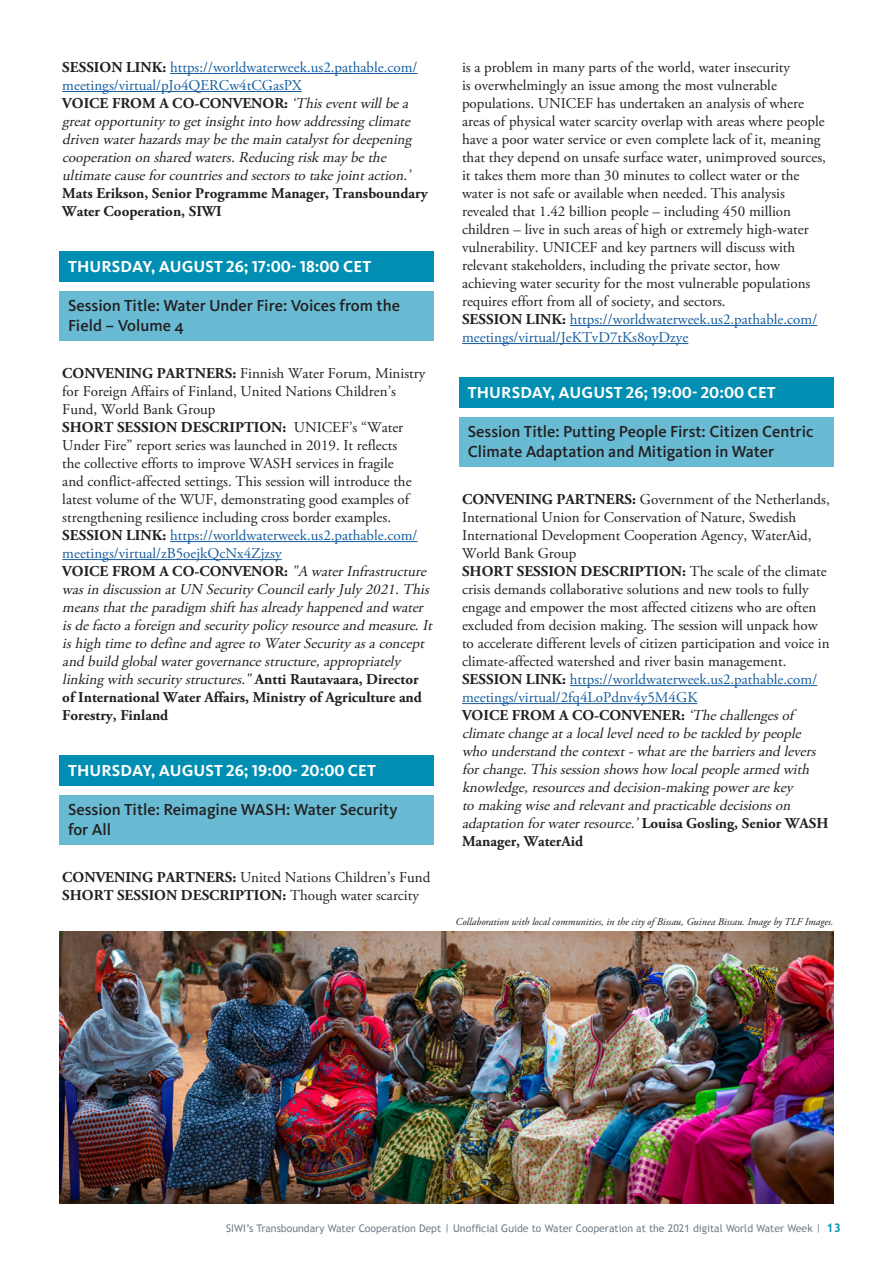
<style>
.page{position:relative;width:893px;height:1263px;background:#fff}
.page>*{position:absolute;margin:0;border:0;box-sizing:border-box;transform-origin:0 0}
.Session_title{font:500 16.5px/19.8px "Kievit OT";color:#231f20}
.Date_title{font:700 16.5px "Kievit OT";letter-spacing:.005em;color:#fff}
.t1{font:15px/18px "Adobe Garamond Pro";color:#231f20}
.t2{font:italic 15px/18px "Adobe Garamond Pro";color:#231f20}
.t3{font:15px/18px "Adobe Garamond Pro";color:#175d9e}
.t4{font:700 15px "Adobe Garamond Pro";color:#231f20}
.t5{font:10.5px "Trebuchet MS";color:#727f8a}
.t6{font:italic 10.5px "Adobe Garamond Pro";color:#231f20}
.s1{font-weight:700;color:#231f20}
.s2{font-weight:700;font-style:normal}
.s3{font-weight:700}
.s4{font-weight:400}
.s5{font-weight:700;font-size:12px;color:#008fb3}
</style>
<div class="page">
<hr style="left:170px;top:73px;width:248px;height:1px;background:#175d9e">
<hr style="left:62px;top:91px;width:240px;height:1px;background:#175d9e">
<div style="left:60px;top:252px;width:374px;height:30px;background:#008fb3"></div>
<div style="left:60px;top:291px;width:374px;height:50px;background:#69bbd4"></div>
<hr style="left:170px;top:541px;width:248px;height:1px;background:#175d9e">
<hr style="left:62px;top:559px;width:220px;height:1px;background:#175d9e">
<div style="left:60px;top:756px;width:374px;height:30px;background:#008fb3"></div>
<div style="left:60px;top:795px;width:374px;height:50px;background:#69bbd4"></div>
<hr style="left:570px;top:325px;width:247px;height:1px;background:#175d9e">
<hr style="left:462px;top:343px;width:226px;height:1px;background:#175d9e">
<div style="left:459px;top:378px;width:374px;height:30px;background:#008fb3"></div>
<div style="left:459px;top:417px;width:374px;height:50px;background:#69bbd4"></div>
<hr style="left:570px;top:685px;width:247px;height:1px;background:#175d9e">
<hr style="left:462px;top:703px;width:235px;height:1px;background:#175d9e">
<img style="left:60px;top:931px;width:773px;height:272px">
<p class="t3" style="left:62px;top:59px;width:357px"><span class="s1">SESSION LINK:</span> https://worldwaterweek.us2.pathable.com/ meetings/virtual/pJo4QERCw4tCGasPX</p>
<p class="t2" style="left:62px;top:95px;width:367px"><span class="s2">VOICE FROM A CO-CONVENOR:</span> ‘Thiseventwillbea greatopportunityto getinsightinto how addressingclimate driven waterhazardsmaybethemain catalystfordeepening cooperation on shared waters.Reducingrisk maybethe ultimatecauseforcountriesand sectorsto takejointaction.’ <span class="s2">Mats Erikson, Senior Programme Manager, Transboundary Water Cooperation, SIWI</span></p>
<p class="Date_title" style="left:68px;top:257px;width:305px">THURSDAY, AUGUST 26; 17:00- 18:00 CET</p>
<p class="Session_title" style="left:68px;top:296px;width:333px">Session Title: Water Under Fire: Voices from the<br>Field – Volume 4</p>
<p class="t1" style="left:62px;top:365px;width:365px"><span class="s3">CONVENING PARTNERS:</span> Finnish Water Forum, Ministry for Foreign Affairs of Finland, United Nations Children’s<br>Fund, World Bank Group</p>
<p class="t1" style="left:62px;top:419px;width:351px"><span class="s3">SHORT SESSION DESCRIPTION:</span> UNICEF’s “Water Under Fire” report series was launched in 2019. It reflects the collective efforts to improve WASH services in fragile and conflict-affected settings. This session will introduce the latest volume of the WUF, demonstrating good examples of strengthening resilience including cross border examples.</p>
<p class="t3" style="left:62px;top:527px;width:357px"><span class="s1">SESSION LINK:</span> https://worldwaterweek.us2.pathable.com/ meetings/virtual/zB5oejkQcNx4Zjzsy</p>
<p class="t2" style="left:62px;top:563px;width:375px"><span class="s2">VOICE FROM A CO-CONVENOR:</span> "A waterInfrastructure wasin discussion atUN SecurityCouncilearlyJuly2021.This meansthattheparadigm shifthasalreadyhappened and water isdefacto aforeign and securitypolicyresourceand measure.It ishigh timeto defineand agreeto WaterSecurityasaconcept and build globalwatergovernancestructure,appropriately linkingwith securitystructures." <span class="s2">An tti Raut avaar a, D i r e ct o r<br>of International Water Affairs, Ministry of Agriculture and Forestry, Finland</span></p>
<p class="Date_title" style="left:68px;top:761px;width:309px">THURSDAY, AUGUST 26; 19:00- 20:00 CET</p>
<p class="Session_title" style="left:68px;top:800px;width:331px">Session Title: Reimagine WASH: Water Security for All</p>
<p class="t1" style="left:62px;top:869px;width:370px"><span class="s3">CONVENING PARTNERS:</span> United Nations Children’s Fund</p>
<p class="t4" style="left:62px;top:887px;width:358px">SHORT SESSION DESCRIPTION: <span class="s4">Though water scarcity</span></p>
<p class="t1" style="left:462px;top:59px;width:365px">is a problem in many parts of the world, water insecurity<br>is overwhelmingly an issue among the most vulnerable populations. UNICEF has undertaken an analysis of where areas of physical water scarcity overlap with areas where people have a poor water service or even complete lack of it, meaning that they depend on unsafe surface water, unimproved sources, it takes them more than 30 minutes to collect water or the water is not safe or available when needed. This analysis revealed that 1.42 billion people – including 450 million children – live in such areas of high or extremely high-water vulnerability. UNICEF and key partners will discuss with relevant stakeholders, including the private sector, how achieving water security for the most vulnerable populations requires effort from all of society, and sectors.</p>
<p class="t3" style="left:462px;top:311px;width:357px"><span class="s1">SESSION LINK:</span> https://worldwaterweek.us2.pathable.com/ meetings/virtual/JeKTvD7tKs8oyDzye</p>
<p class="Date_title" style="left:468px;top:383px;width:309px">THURSDAY, AUGUST 26; 19:00- 20:00 CET</p>
<p class="Session_title" style="left:468px;top:422px;width:347px">Session Title: Putting People First: Citizen Centric<br>Climate Adaptation and Mitigation in Water</p>
<p class="t1" style="left:462px;top:491px;width:369px"><span class="s3">CONVENING PARTNERS:</span> Government of the Netherlands, International Union for Conservation of Nature, Swedish International Development Cooperation Agency, WaterAid, World Bank Group</p>
<p class="t1" style="left:462px;top:563px;width:369px"><span class="s3">SHORT SESSION DESCRIPTION:</span> The scale of the climate crisis demands collaborative solutions and new tools to fully engage and empower the most affected citizens who are often excluded from decision making. The session will unpack how to accelerate different levels of citizen participation and voice in climate-affected watershed and river basin management.</p>
<p class="t3" style="left:462px;top:671px;width:357px"><span class="s1">SESSION LINK:</span> https://worldwaterweek.us2.pathable.com/ meetings/virtual/2fq4LoPdnv4y5M4GK</p>
<p class="t2" style="left:462px;top:707px;width:368px"><span class="s2">VOICE FROM A CO-CONVENER:</span> ‘Thechallengesof climatechangeatalocallevelneed to betackled bypeople who understand thecontext-whatarethebarriersand levers forchange.Thissession showshow localpeoplearmed with knowledge,resourcesand decision-makingpowerarekey<br>to makingwiseand relevantand practicabledecisionson adaptation forwaterresource.’ <span class="s2">L o ui s a G o s l i n g, S e n i o r WAS H Manager, WaterAid</span></p>
<p class="t6" style="left:456px;top:915px;width:379px">Collaboration with local communities, in the city of Bissau, Guinea Bissau. Image by TLF Images.</p>
<p class="t5" style="left:226px;top:1222px;width:616px">SIWI’s Transboundary Water Cooperation Dept | Unofficial Guide to Water Cooperation at the 2021 digital World Water Week | <span class="s5">13</span></p>
</div>
